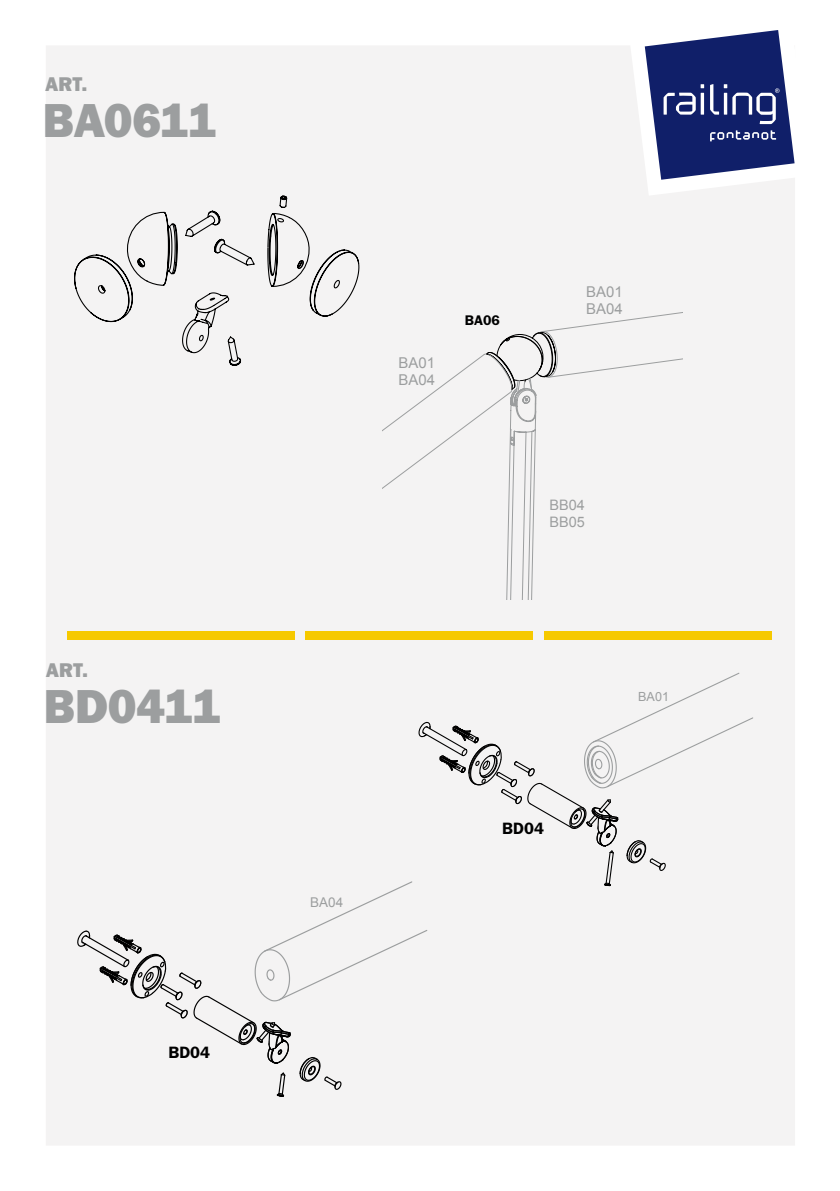
<style>
.page{position:relative;width:840px;height:1191px;background:#fff}
.page>*{position:absolute;margin:0;border:0;box-sizing:border-box;transform-origin:0 0}
.t1{font:48px "ITC Franklin Gothic Std Hvy";letter-spacing:-.01em;color:#9c9e9f}
.t2{font:20px "ITC Franklin Gothic Std Hvy";letter-spacing:.01em;color:#9c9e9f}
.t3{font:600 16.4px "ITC Franklin Gothic Std";color:#000}
.t4{font:15px/17px "Arial";color:#9c9e9f}
.t5{font:14.4px/16.4px "Arial";color:#9c9e9f}
.t6{font:600 14px "ITC Franklin Gothic Std";color:#000}
.t7{font:13.4px "Arial";color:#9c9e9f}
.t8{font:12.6px "Arial";color:#9c9e9f}
</style>
<div class="page">
<div style="left:46px;top:46px;width:748px;height:1099px;background:#f4f3f3"></div>
<svg style="left:628px;top:30px;width:167px;height:166px"></svg>
<svg style="left:73px;top:195px;width:287px;height:171px"></svg>
<svg style="left:296px;top:244px;width:63px;height:45px"></svg>
<div style="left:683px;top:259px;width:105px;height:289px;background:#f4f3f3"></div>
<div style="left:77px;top:298px;width:705px;height:799px;background:#f4f3f3"></div>
<div style="left:68px;top:631px;width:226px;height:8px;background:#f6c900"></div>
<div style="left:305px;top:631px;width:226px;height:8px;background:#f6c900"></div>
<div style="left:544px;top:631px;width:227px;height:8px;background:#f6c900"></div>
<h2 class="t2" style="left:45px;top:72px;width:44px">ART.</h2>
<h1 class="t1" style="left:43px;top:92px;width:176px">BA0611</h1>
<h2 class="t2" style="left:46px;top:658px;width:44px">ART.</h2>
<h1 class="t1" style="left:44px;top:678px;width:179px">BD0411</h1>
<p class="t3" style="left:168px;top:1042px;width:43px">BD04</p>
<p class="t4" style="left:398px;top:354px;width:38px">BA01<br>BA04</p>
<p class="t6" style="left:464px;top:312px;width:37px">BA06</p>
<p class="t4" style="left:585px;top:283px;width:38px">BA01<br>BA04</p>
<p class="t5" style="left:549px;top:497px;width:37px">BB04<br>BB05</p>
<p class="t7" style="left:310px;top:895px;width:34px">BA04</p>
<p class="t3" style="left:502px;top:818px;width:43px">BD04</p>
<p class="t8" style="left:638px;top:689px;width:32px">BA01</p>
</div>
